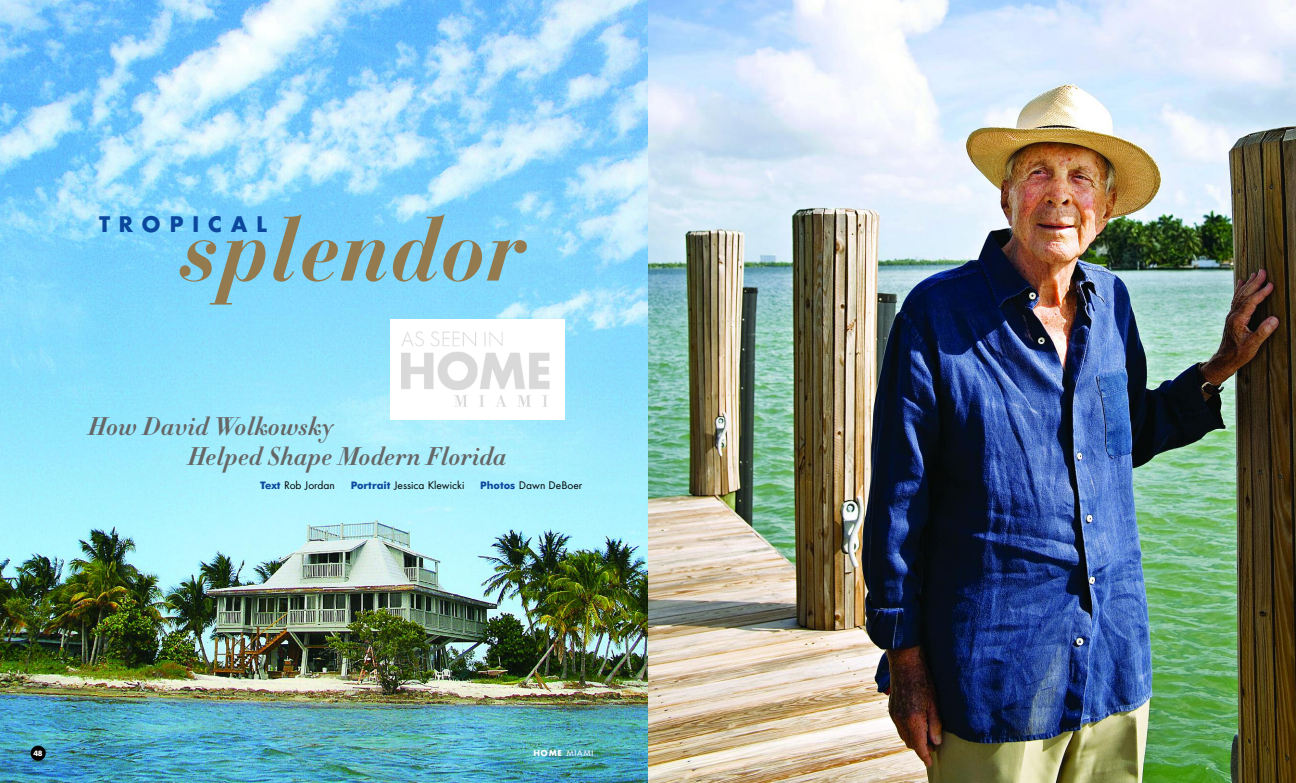
<style>
.page{position:relative;width:1296px;height:783px;background:#fff}
.page>*{position:absolute;margin:0;border:0;box-sizing:border-box;transform-origin:0 0}
.t1{font:italic 700 90.7px "Bauer Bodoni";color:#937b4f}
.t2{font:25.2px/30.2px "Didot HTF B06 Bold Ital";color:#666}
.t3{font:700 23.6px "Futura T";letter-spacing:.36em;color:#0b479d}
.t4{font:11.5px "Futura T";color:#000}
.t5{font:8px "Futura";letter-spacing:.115em;color:#fff}
.t6{font:700 8px "Futura T";color:#fff}
.s1{font-family:"Futura BT";font-weight:700;font-size:10.4px;color:#0b479d}
.s2{font-family:"Futura T";font-weight:700;font-size:9px}
</style>
<div class="page">
<img style="left:0;top:0;width:1296px;height:783px">
<div style="left:31px;top:746px;width:15px;height:15px;background:#000;border-radius:50%"></div>
<img style="left:390px;top:320px;width:175px;height:100px">
<h1 class="t1" style="left:179px;top:217px;width:349px">splendor</h1>
<h3 class="t3" style="left:99px;top:210px;width:170px">TROPICAL</h3>
<h2 class="t2" style="left:188px;top:411px;width:320px;text-indent:-100px">How David Wolkowsky<br>Helped Shape Modern Florida</h2>
<p class="t4" style="left:260px;top:479px;width:76px"><span class="s1">Text</span> Rob Jordan</p>
<p class="t4" style="left:351px;top:479px;width:115px"><span class="s1">Portrait</span> Jessica Klewicki</p>
<p class="t4" style="left:480px;top:479px;width:104px"><span class="s1">Photos</span> Dawn DeBoer</p>
<p class="t6" style="left:34px;top:748px;width:11px">48</p>
<p class="t5" style="left:533px;top:749px;width:61px"><span class="s2">HOME</span> MIAMI</p>
</div>
